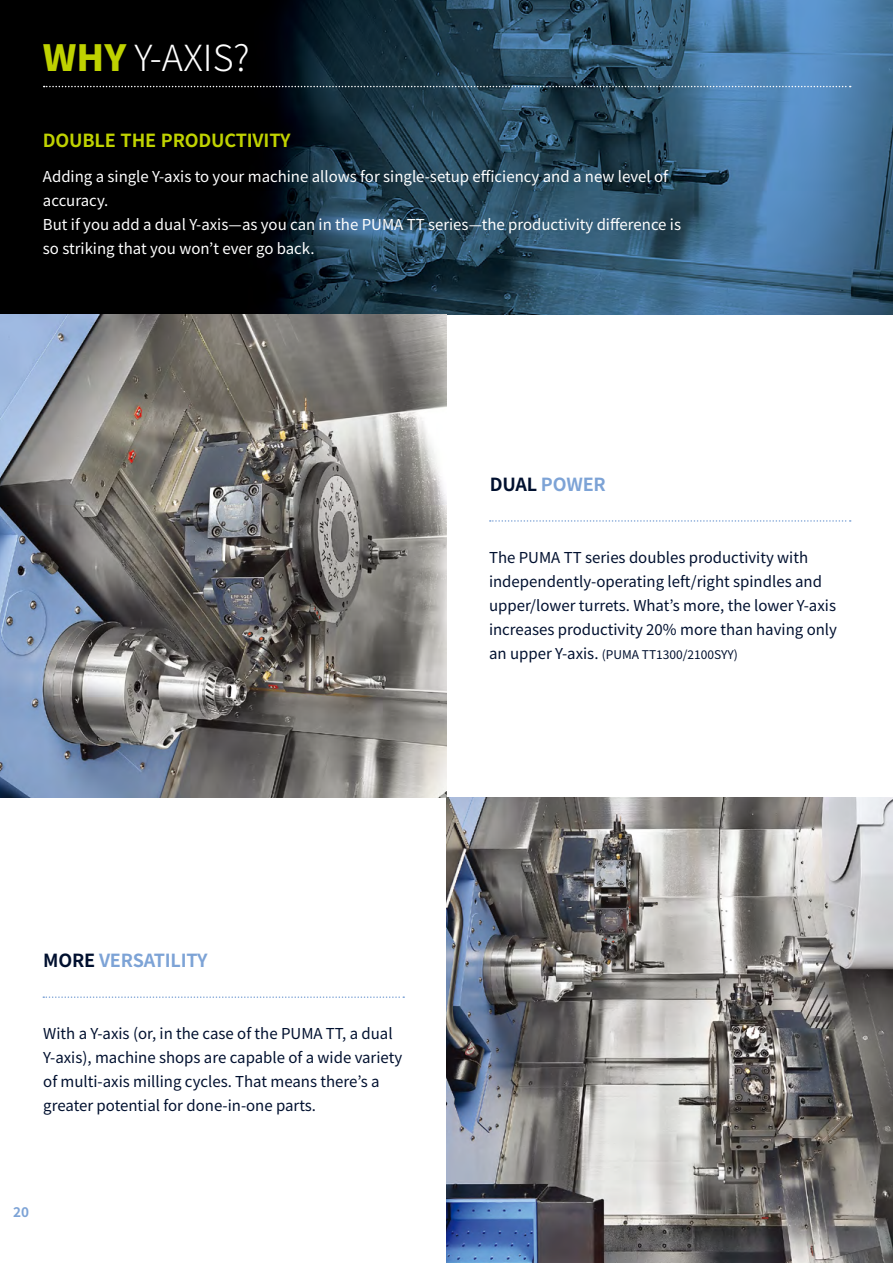
<style>
.page{position:relative;width:893px;height:1263px;background:#fff}
.page>*{position:absolute;margin:0;border:0;box-sizing:border-box;transform-origin:0 0}
.t1{font:300 36px "Noto Sans KR";color:#fff}
.t2{font:700 18px "Noto Sans KR";letter-spacing:-.01em;color:#7da3d6}
.t3{font:700 18px "Noto Sans KR";letter-spacing:-.01em;color:#bfd200}
.t4{font:15px/24px "Noto Sans KR";color:#00102f}
.t5{font:15px/24px "Noto Sans KR";color:#fff}
.t6{font:700 13.5px "Noto Sans KR";color:#7da3d6}
.t7{font:12px "Noto Sans KR";color:#00102f}
.s1{font-weight:900;color:#bfd200}
.s2{color:#00102f}
.s3{font-size:15px}
</style>
<div class="page">
<img style="left:0;top:0;width:893px;height:315px">
<svg style="left:490px;top:520px;width:361px;height:2px"></svg>
<svg style="left:43px;top:996px;width:361px;height:2px"></svg>
<svg style="left:44px;top:86px;width:807px;height:1px"></svg>
<img style="left:447px;top:798px;width:446px;height:465px">
<img style="left:0;top:315px;width:446px;height:483px">
<hr style="left:892px;top:311px;width:1px;height:487px;background:#7da3d6">
<hr style="left:892px;top:916px;width:1px;height:347px;background:#00102f">
<h1 class="t1" style="left:43px;top:38px;width:208px"><span class="s1">WHY</span> Y-AXIS?</h1>
<p class="t3" style="left:43px;top:130px;width:249px">DOUBLE THE PRODUCTIVITY</p>
<p class="t5" style="left:43px;top:165px;width:640px">Adding a single Y-axis to your machine allows for single-setup efficiency and a new level of accuracy.<br>But if you add a dual Y-axis—as you can in the PUMA TT series—the productivity difference is so striking that you won’t ever go back.</p>
<p class="t2" style="left:490px;top:474px;width:118px"><span class="s2">DUAL</span> POWER</p>
<p class="t4" style="left:489px;top:546px;width:349px">The PUMA TT series doubles productivity with independently-operating left/right spindles and upper/lower turrets. What’s more, the lower Y-axis increases productivity 20% more than having only</p>
<p class="t7" style="left:489px;top:648px;width:250px"><span class="s3">an upper Y-axis.</span> (PUMA TT1300/2100SYY)</p>
<p class="t2" style="left:43px;top:950px;width:166px"><span class="s2">MORE</span> VERSATILITY</p>
<p class="t4" style="left:43px;top:1022px;width:360px">With a Y-axis (or, in the case of the PUMA TT, a dual Y-axis), machine shops are capable of a wide variety of multi-axis milling cycles. That means there’s a greater potential for done-in-one parts.</p>
<p class="t6" style="left:13px;top:1205px;width:17px">20</p>
</div>
